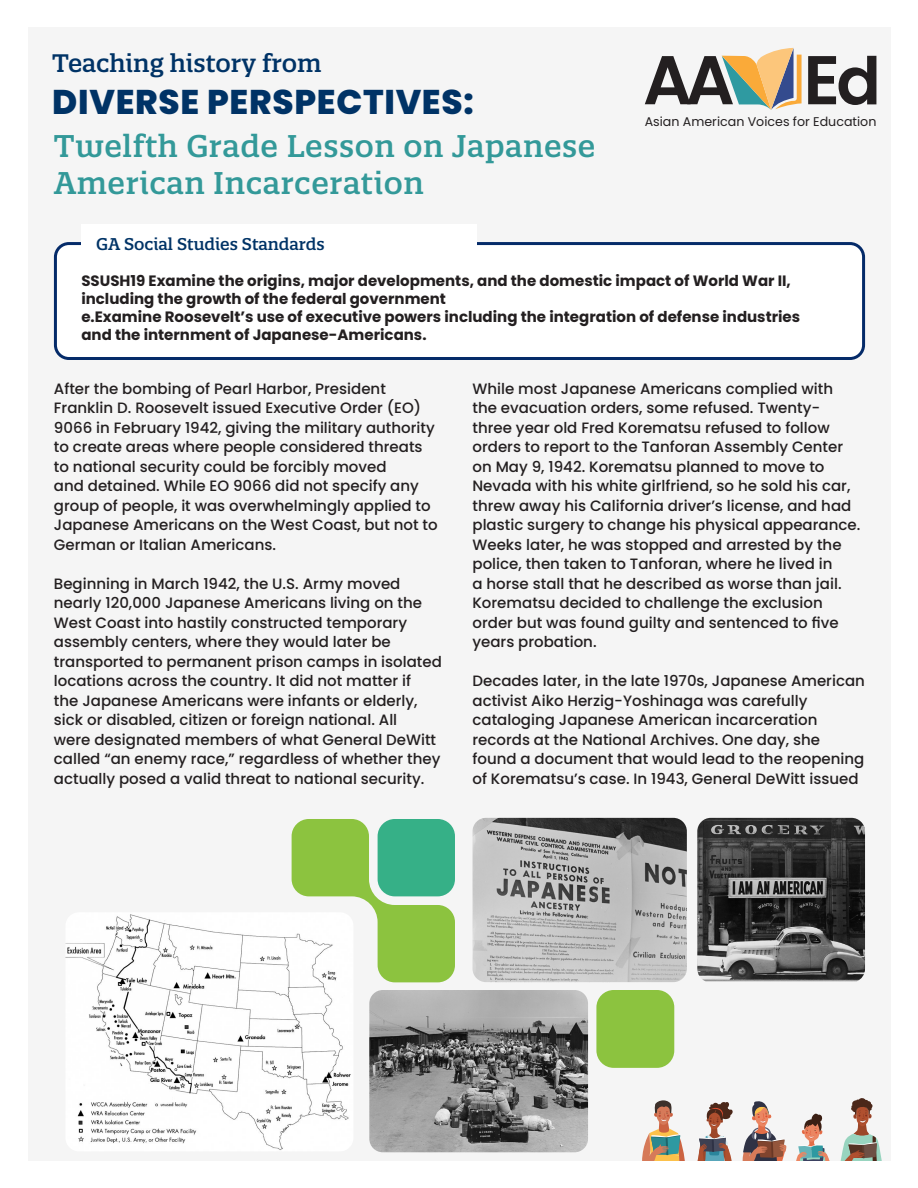
<style>
.page{position:relative;width:918px;height:1188px;background:#fff}
.page>*{position:absolute;margin:0;border:0;box-sizing:border-box;transform-origin:0 0}
.t1{font:800 34.35px "Poppins";letter-spacing:.02em;color:#036}
.t2{font:500 30.45px/36.6px "Quatro Slab";letter-spacing:.02em;color:#399}
.t3{font:500 24.6px "Quatro Slab";color:#036}
.t4{font:500 16.5px "Quatro Slab";color:#036}
.t5{font:500 15px/19.5px "Poppins";color:#231f20}
.t6{font:700 15px/18px "Poppins";color:#231f20}
.t7{font:12.6px "Poppins";color:#231f20}
</style>
<div class="page">
<div style="left:29px;top:27px;width:862px;height:1134px;background:#f5f5f5"></div>
<svg style="left:840px;top:1098px;width:42px;height:63px"></svg>
<svg style="left:642px;top:1100px;width:43px;height:61px"></svg>
<svg style="left:697px;top:1102px;width:36px;height:59px"></svg>
<svg style="left:742px;top:1101px;width:88px;height:60px"></svg>
<svg style="left:645px;top:48px;width:157px;height:62px"></svg>
<svg style="left:808px;top:56px;width:68px;height:49px"></svg>
<div style="left:55px;top:244px;width:809px;height:114px;background:#fff;border-radius:14px"></div>
<div style="left:54px;top:242px;width:811px;height:118px;border:3px solid #052b69;border-radius:14px"></div>
<div style="left:81px;top:224px;width:396px;height:39px;background:#fff"></div>
<img style="left:65px;top:914px;width:286px;height:236px">
<svg style="left:292px;top:819px;width:163px;height:163px"></svg>
<img style="left:472px;top:818px;width:215px;height:164px">
<img style="left:369px;top:990px;width:219px;height:162px">
<img style="left:697px;top:818px;width:168px;height:163px">
<div style="left:596px;top:990px;width:78px;height:78px;background:#8cc33f;border-radius:17px"></div>
<p class="t3" style="left:52px;top:48px;width:271px">Teaching history from</p>
<p class="t1" style="left:52px;top:82px;width:423px">DIVERSE PERSPECTIVES:</p>
<p class="t2" style="left:54px;top:128px;width:543px">Twelfth Grade Lesson on Japanese<br>American Incarceration</p>
<p class="t4" style="left:96px;top:234px;width:230px">GA Social Studies Standards</p>
<p class="t7" style="left:645px;top:114px;width:233px">Asian American Voices for Education</p>
<p class="t6" style="left:81px;top:272px;width:711px">SSUSH19 Examine the origins, major developments, and the domestic impact of World War II, including the growth of the federal government</p>
<p class="t6" style="left:81px;top:308px;width:720px">e.Examine Roosevelt’s use of executive powers including the integration of defense industries and the internment of Japanese-Americans.</p>
<p class="t5" style="left:54px;top:379px;width:385px">After the bombing of Pearl Harbor, President Franklin D. Roosevelt issued Executive Order (EO)<br>9066 in February 1942, giving the military authority to create areas where people considered threats to national security could be forcibly moved<br>and detained. While EO 9066 did not specify any group of people, it was overwhelmingly applied to Japanese Americans on the West Coast, but not to German or Italian Americans.</p>
<p class="t5" style="left:54px;top:574px;width:390px">Beginning in March 1942, the U.S. Army moved nearly 120,000 Japanese Americans living on the West Coast into hastily constructed temporary assembly centers, where they would later be transported to permanent prison camps in isolated locations across the country. It did not matter if<br>the Japanese Americans were infants or elderly, sick or disabled, citizen or foreign national. All<br>were designated members of what General DeWitt called “an enemy race,” regardless of whether they actually posed a valid threat to national security.</p>
<p class="t5" style="left:472px;top:379px;width:389px">While most Japanese Americans complied with the evacuation orders, some refused. Twenty&shy;three year old Fred Korematsu refused to follow orders to report to the Tanforan Assembly Center on May 9, 1942. Korematsu planned to move to Nevada with his white girlfriend, so he sold his car, threw away his California driver’s license, and had plastic surgery to change his physical appearance.<br>Weeks later, he was stopped and arrested by the police, then taken to Tanforan, where he lived in<br>a horse stall that he described as worse than jail.<br>Korematsu decided to challenge the exclusion order but was found guilty and sentenced to five years probation.</p>
<p class="t5" style="left:472px;top:671px;width:394px">Decades later, in the late 1970s, Japanese American activist Aiko Herzig-Yoshinaga was carefully cataloging Japanese American incarceration records at the National Archives. One day, she found a document that would lead to the reopening of Korematsu’s case. In 1943, General DeWitt issued</p>
</div>
